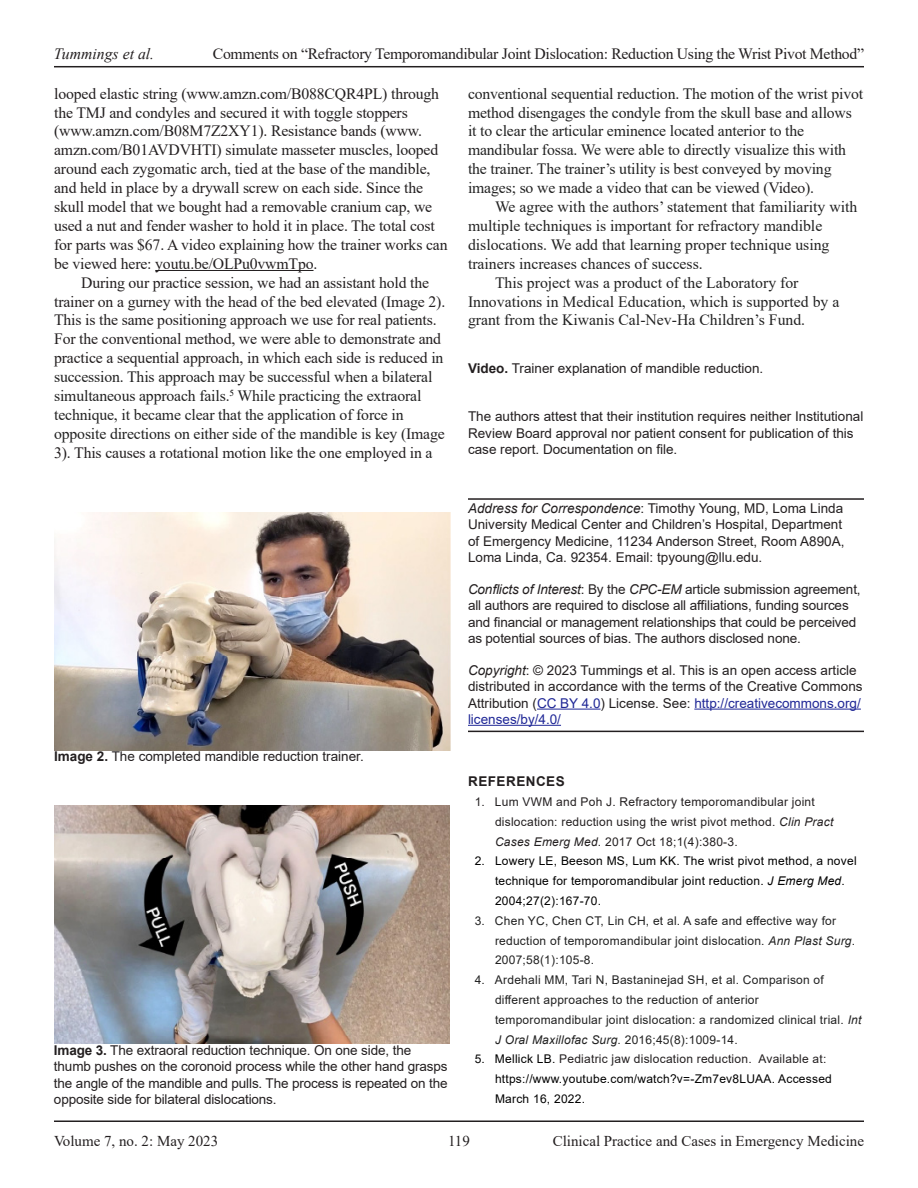
<style>
.page{position:relative;width:918px;height:1188px;background:#fff}
.page>*{position:absolute;margin:0;border:0;box-sizing:border-box;transform-origin:0 0}
.Body_Text{font:15.75px/18.9px "Times New Roman";letter-spacing:-.01em;color:#231f20}
.Body_Text-2{font:15.75px/18.9px "Times New Roman";color:#222}
.t1{font:italic 15.75px "Times New Roman";color:#231f20}
.t2{font:15px "Times New Roman";color:#231f20}
.Figures_Tables_text{font:13.5px/16.2px "Arial";letter-spacing:-.01em;color:#231f20}
.Supervising_Section{font:13.5px/16.2px "Arial";color:#231f20}
.References_Title{font:700 13.5px "Arial";letter-spacing:.035em;color:#231f20}
.References_Text_1-9{font:12px/19.8px "Arial";letter-spacing:.02em;color:#212121}
.References_Text_1-9-2{font:12px/19.8px "Arial";letter-spacing:.02em;color:#000}
.References_Text_1-9-3{font:12px/19.8px "Arial";letter-spacing:.02em;color:#231f20}
.s1{color:#222}
.s2{color:#231f20}
.s3{font-weight:700}
.s4{font-style:italic}
.s5{color:#1f2796}
</style>
<div class="page">
<hr style="left:54px;top:1120px;width:810px;height:2px;background:#231f20">
<hr style="left:54px;top:66px;width:810px;height:1px;background:#231f20">
<hr style="left:155px;top:270px;width:159px;height:1px;background:#231f20">
<img style="left:54px;top:512px;width:396px;height:238px">
<img style="left:54px;top:806px;width:396px;height:238px">
<hr style="left:468px;top:498px;width:396px;height:2px;background:#231f20">
<hr style="left:537px;top:709px;width:64px;height:1px;background:#1f2796">
<hr style="left:694px;top:709px;width:167px;height:1px;background:#1f2796">
<hr style="left:468px;top:731px;width:396px;height:1px;background:#231f20">
<hr style="left:468px;top:725px;width:93px;height:1px;background:#1f2796">
<p class="t1" style="left:54px;top:43px;width:102px">Tummings et al.</p>
<p class="Body_Text" style="left:213px;top:44px;width:653px">Comments on “Refractory Temporomandibular Joint Dislocation: Reduction Using the Wrist Pivot Method”</p>
<p class="Body_Text" style="left:54px;top:83px;width:395px">looped elastic string (www.amzn.com/B088CQR4PL) through the TMJ and condyles and secured it with toggle stoppers (www.amzn.com/B08M7Z2XY1). Resistance bands (www. amzn.com/B01AVDVHTI) simulate masseter muscles, looped around each zygomatic arch, tied at the base of the mandible, and held in place by a drywall screw on each side. Since the skull model that we bought had a removable cranium cap, we used a nut and fender washer to hold it in place. The total cost for parts was $67. A video explaining how the trainer works can be viewed here: youtu.be/OLPu0vwmTpo.</p>
<p class="Body_Text" style="left:54px;top:272px;width:393px;text-indent:27px">During our practice session, we had an assistant hold the trainer on a gurney with the head of the bed elevated (Image 2).<br>This is the same positioning approach we use for real patients.<br>For the conventional method, we were able to demonstrate and practice a sequential approach, in which each side is reduced <span class="s1">in succession. This approach may be successful when a bilateral simultaneous approach fails.</span><sup>5</sup> <span class="s1">While practicing the extraoral technique, it became clear that the application of force in opposite directions on either side of the mandible is key (</span>Image 3). This causes a rotational motion like the one employed in <span class="s1">a</span></p>
<p class="Body_Text-2" style="left:468px;top:83px;width:397px">conventional sequential reduction. The motion of the wrist pivot method disengages the condyle from the skull base and allows it to clear the articular eminence located anterior to the mandibular fossa. We were able to directly visualize this with the trainer. The trainer’s utility is best conveyed by moving images; so we made a video that can be viewed (<span class="s2">Video</span>).</p>
<p class="Body_Text-2" style="left:468px;top:197px;width:391px;text-indent:27px">We agree with the authors’ statement that familiarity with multiple techniques is important for refractory mandible dislocations. We add that learning proper technique using trainers increases chances of success.</p>
<p class="Body_Text-2" style="left:468px;top:272px;width:373px;text-indent:27px">This project was a product of the Laboratory for<br>Innovations in Medical Education, which is supported by a grant from the Kiwanis Cal-Nev-Ha Children’s Fund.</p>
<p class="Figures_Tables_text" style="left:468px;top:360px;width:297px"><span class="s3">Video.</span> Trainer explanation of mandible reduction.</p>
<p class="Supervising_Section" style="left:468px;top:409px;width:397px">The authors attest that their institution requires neither Institutional<br>Review Board approval nor patient consent for publication of this case report. Documentation on file.</p>
<p class="Figures_Tables_text" style="left:54px;top:748px;width:311px"><span class="s3">Image 2.</span> The completed mandible reduction trainer.</p>
<p class="Figures_Tables_text" style="left:54px;top:1042px;width:395px"><span class="s3">Image 3.</span> The extraoral reduction technique. On one side, the thumb pushes on the coronoid process while the other hand grasps the angle of the mandible and pulls. The process is repeated on the opposite side for bilateral dislocations.</p>
<p class="Figures_Tables_text" style="left:468px;top:500px;width:378px"><span class="s4">Address for Correspondence</span>: Timothy Young, MD, Loma Linda University Medical Center and Children’s Hospital, Department of Emergency Medicine, 11234 Anderson Street, Room A890A, Loma Linda, Ca. 92354. Email: tpyoung@llu.edu.</p>
<p class="Figures_Tables_text" style="left:468px;top:581px;width:394px"><span class="s4">Conflicts of Interest</span>: By the <span class="s4">CPC-EM</span> article submission agreement, all authors are required to disclose all affiliations, funding sources and financial or management relationships that could be perceived as potential sources of bias. The authors disclosed none.</p>
<p class="Figures_Tables_text" style="left:468px;top:662px;width:396px"><span class="s4">Copyright</span>: © 2023 Tummings et al. This is an open access article distributed in accordance with the terms of the Creative Commons Attribution (<span class="s5">CC BY 4.0</span>) License. See: <span class="s5">http://creativecommons.org/ licenses/by/4.0/</span></p>
<p class="References_Title" style="left:468px;top:772px;width:98px">REFERENCES</p>
<p class="References_Text_1-9-3" style="left:495px;top:792px;width:340px;text-indent:-20px">1. Lum VWM and Poh J. Refractory temporomandibular joint dislocation: reduction using the wrist pivot method. <span class="s4">Clin Pract<br>Cases Emerg Med</span>. 2017 Oct 18;1(4):380-3.</p>
<p class="References_Text_1-9-2" style="left:495px;top:851px;width:363px;text-indent:-20px">2. Lowery LE, Beeson MS, Lum KK. The wrist pivot method, a novel technique for temporomandibular joint reduction. <span class="s4">J Emerg Med</span>.<br>2004;27(2):167-70.</p>
<p class="References_Text_1-9" style="left:495px;top:911px;width:362px;text-indent:-20px">3. Chen YC, Chen CT, Lin CH, et al. A safe and effective way for reduction of temporomandibular joint dislocation. <span class="s4">Ann Plast Surg</span>.<br>2007;58(1):105-8.</p>
<p class="References_Text_1-9" style="left:495px;top:970px;width:368px;text-indent:-20px">4. Ardehali MM, Tari N, Bastaninejad SH, et al. Comparison of different approaches to the reduction of anterior temporomandibular joint dislocation: a randomized clinical trial. <span class="s4">Int J Oral Maxillofac Surg</span>. 2016;45(8):1009-14.</p>
<p class="References_Text_1-9-2" style="left:495px;top:1049px;width:338px;text-indent:-20px">5. Mellick LB. <span class="s2">Pediatric jaw dislocation reduction. Available at: </span>https://www.youtube.com/watch?v=-Zm7ev8LUAA. Accessed<br>March 16, 2022.</p>
<p class="t2" style="left:54px;top:1130px;width:166px">Volume 7, no. 2: May 2023</p>
<p class="t2" style="left:448px;top:1130px;width:23px">119</p>
<p class="t2" style="left:553px;top:1130px;width:313px">Clinical Practice and Cases in Emergency Medicine</p>
</div>
